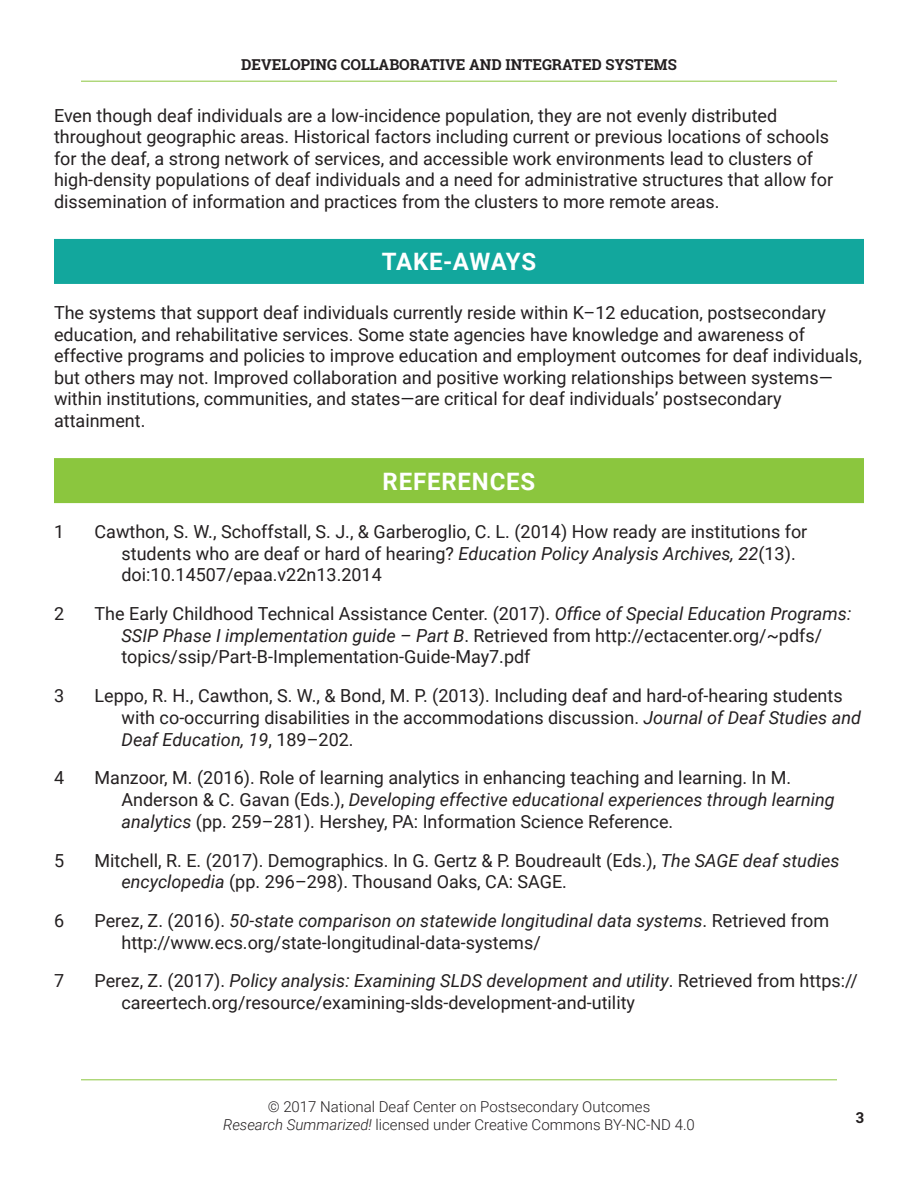
<style>
.page{position:relative;width:918px;height:1188px;background:#fff}
.page>*{position:absolute;margin:0;border:0;box-sizing:border-box;transform-origin:0 0}
.t1{font:700 24px "Roboto";letter-spacing:.015em;color:#fff}
.t2{font:700 24px "Roboto";letter-spacing:.035em;color:#fff}
.References{font:18px/21.6px "Roboto";color:#231f20}
.t3{font:300 15px/18px "Roboto";color:#231f20;text-align:center}
.Header_Right_Aligned{font:700 15px "Roboto Slab";color:#231f20}
.s1{font-style:italic}
</style>
<div class="page">
<hr style="left:81px;top:81px;width:756px;height:1px;background:#8bc63e">
<hr style="left:81px;top:1080px;width:756px;height:1px;background:#8bc63e">
<div style="left:54px;top:239px;width:810px;height:45px;background:#12a79d"></div>
<div style="left:54px;top:458px;width:810px;height:45px;background:#8bc63e"></div>
<p class="Header_Right_Aligned" style="left:241px;top:54px;width:437px">DEVELOPING COLLABORATIVE AND INTEGRATED SYSTEMS</p>
<p class="References" style="left:54px;top:104px;width:781px">Even though deaf individuals are a low-incidence population, they are not evenly distributed throughout geographic areas. Historical factors including current or previous locations of schools for the deaf, a strong network of services, and accessible work environments lead to clusters of high-density populations of deaf individuals and a need for administrative structures that allow for dissemination of information and practices from the clusters to more remote areas.</p>
<h2 class="t1" style="left:382px;top:245px;width:156px">TAKE-AWAYS</h2>
<p class="References" style="left:54px;top:301px;width:809px">The systems that support deaf individuals currently reside within K–12 education, postsecondary education, and rehabilitative services. Some state agencies have knowledge and awareness of effective programs and policies to improve education and employment outcomes for deaf individuals, but others may not. Improved collaboration and positive working relationships between systems— within institutions, communities, and states—are critical for deaf individuals’ postsecondary attainment.</p>
<h2 class="t2" style="left:383px;top:464px;width:154px">REFERENCES</h2>
<p class="References" style="left:54px;top:520px;width:12px">1</p>
<p class="References" style="left:122px;top:520px;width:687px;text-indent:-27px">Cawthon, S. W., Schoffstall, S. J., &amp; Garberoglio, C. L. (2014) How ready are institutions for students who are deaf or hard of hearing? <span class="s1">Education Policy Analysis Archives, 22</span>(13). doi:10.14507/epaa.v22n13.2014</p>
<p class="References" style="left:54px;top:602px;width:12px">2</p>
<p class="References" style="left:122px;top:602px;width:731px;text-indent:-27px">The Early Childhood Technical Assistance Center. (2017). <span class="s1">Office of Special Education Programs:<br>SSIP Phase I implementation guide – Part B</span>. Retrieved from http://ectacenter.org/~pdfs/ topics/ssip/Part-B-Implementation-Guide-May7.pdf</p>
<p class="References" style="left:54px;top:684px;width:12px">3</p>
<p class="References" style="left:122px;top:684px;width:741px;text-indent:-27px">Leppo, R. H., Cawthon, S. W., &amp; Bond, M. P. (2013). Including deaf and hard-of-hearing students with co-occurring disabilities in the accommodations discussion. <span class="s1">Journal of Deaf Studies and<br>Deaf Education, 19</span>, 189–202.</p>
<p class="References" style="left:54px;top:767px;width:12px">4</p>
<p class="References" style="left:122px;top:767px;width:715px;text-indent:-27px">Manzoor, M. (2016). Role of learning analytics in enhancing teaching and learning. In M.<br>Anderson &amp; C. Gavan (Eds.), <span class="s1">Developing effective educational experiences through learning analytics</span> (pp. 259–281). Hershey, PA: Information Science Reference.</p>
<p class="References" style="left:54px;top:849px;width:12px">5</p>
<p class="References" style="left:122px;top:849px;width:720px;text-indent:-27px">Mitchell, R. E. (2017). Demographics. In G. Gertz &amp; P. Boudreault (Eds.), <span class="s1">The SAGE deaf studies encyclopedia</span> (pp. 296–298). Thousand Oaks, CA: SAGE.</p>
<p class="References" style="left:54px;top:909px;width:12px">6</p>
<p class="References" style="left:122px;top:909px;width:709px;text-indent:-27px">Perez, Z. (2016). <span class="s1">50-state comparison on statewide longitudinal data systems</span>. Retrieved from http://www.ecs.org/state-longitudinal-data-systems/</p>
<p class="References" style="left:54px;top:970px;width:12px">7</p>
<p class="References" style="left:122px;top:970px;width:738px;text-indent:-27px">Perez, Z. (2017). <span class="s1">Policy analysis: Examining SLDS development and utility</span>. Retrieved from https:// careertech.org/resource/examining-slds-development-and-utility</p>
<p class="t3" style="left:223px;top:1097px;width:473px">© 2017 National Deaf Center on Postsecondary Outcomes<br><span class="s1">Research Summarized!</span> licensed under Creative Commons BY-NC-ND 4.0</p>
<p class="Header_Right_Aligned" style="left:856px;top:1107px;width:10px">3</p>
</div>
